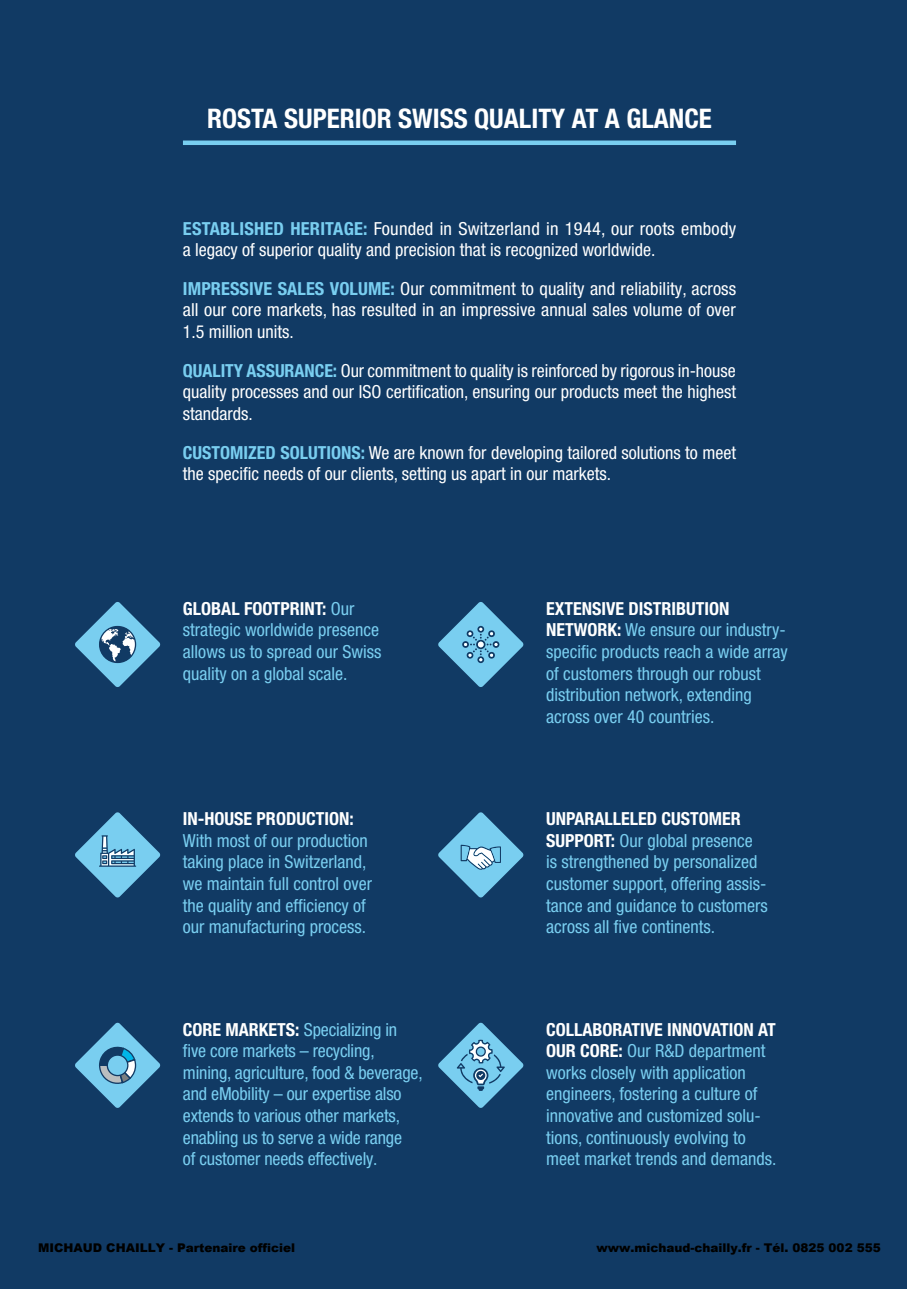
<style>
.page{position:relative;width:919px;height:1289px;background:#fff}
.page>*{position:absolute;margin:0;border:0;box-sizing:border-box;transform-origin:0 0}
.t1{font:700 condensed 27px "Helvetica Neue LT Pro";color:#fff}
.t2{font:condensed 18px/21.6px "Helvetica Neue LT Pro";color:#79cef0}
.t3{font:condensed 18px/21.6px "Helvetica Neue LT Pro";color:#fff}
.t4{font:700 condensed 18px "Helvetica Neue LT Pro";color:#fff}
.t5{font:900 12px "Arial";color:#000}
.s1{font-weight:700;color:#79cef0}
.s2{font-weight:700;color:#fff}
</style>
<div class="page">
<div style="left:0;top:0;width:906px;height:1288px;background:#113a64"></div>
<svg style="left:75px;top:602px;width:85px;height:85px"></svg>
<svg style="left:75px;top:812px;width:85px;height:85px"></svg>
<svg style="left:75px;top:1022px;width:85px;height:86px"></svg>
<div style="left:107px;top:1055px;width:21px;height:20px;background:#79cef0;border-radius:50%"></div>
<div style="left:107px;top:1054px;width:21px;height:22px;border:1px solid #113a64;border-radius:50%"></div>
<svg style="left:438px;top:602px;width:85px;height:85px"></svg>
<svg style="left:438px;top:812px;width:85px;height:85px"></svg>
<svg style="left:438px;top:1022px;width:85px;height:86px"></svg>
<div style="left:183px;top:140px;width:553px;height:5px;background:#79cef0"></div>
<h1 class="t1" style="left:207px;top:102px;width:506px">ROSTA SUPERIOR SWISS QUALITY AT A GLANCE</h1>
<p class="t3" style="left:183px;top:217px;width:555px"><span class="s1">ESTABLISHED HERITAGE:</span> Founded in Switzerland in 1944, our roots embody a legacy of superior quality and precision that is recognized worldwide.</p>
<p class="t3" style="left:183px;top:277px;width:554px;text-align:justify"><span class="s1">IMPRESSIVE SALES VOLUME:</span> Our commitment to quality and reliability, across all our core markets, has resulted in an impressive annual sales volume of over 1.5 million units.</p>
<p class="t3" style="left:183px;top:359px;width:554px;text-align:justify"><span class="s1">QUALITY ASSURANCE:</span> Our commitment to quality is reinforced by rigorous in-house quality processes and our ISO certification, ensuring our products meet the highest standards.</p>
<p class="t3" style="left:183px;top:441px;width:554px"><span class="s1">CUSTOMIZED SOLUTIONS:</span> We are known for developing tailored solutions to meet the specific needs of our clients, setting us apart in our markets.</p>
<p class="t2" style="left:183px;top:597px;width:200px"><span class="s2">GLOBAL FOOTPRINT:</span> Our strategic worldwide presence allows us to spread our Swiss quality on a global scale.</p>
<p class="t2" style="left:546px;top:597px;width:243px"><span class="s2">EXTENSIVE DISTRIBUTION<br>NETWORK:</span> We ensure our industry&shy;specific products reach a wide array of customers through our robust distribution network, extending across over 40 countries.</p>
<p class="t4" style="left:183px;top:808px;width:172px">IN-HOUSE PRODUCTION:</p>
<p class="t2" style="left:183px;top:829px;width:191px">With most of our production taking place in Switzerland, we maintain full control over the quality and efficiency of our manufacturing process.</p>
<p class="t2" style="left:183px;top:1018px;width:241px"><span class="s2">CORE MARKETS:</span> Specializing in five core markets – recycling, mining, agriculture, food &amp; beverage, and eMobility – our expertise also extends to various other markets, enabling us to serve a wide range<br>of customer needs effectively.</p>
<p class="t2" style="left:546px;top:807px;width:223px"><span class="s2">UNPARALLELED CUSTOMER<br>SUPPORT:</span> Our global presence is strengthened by personalized customer support, offering assis&shy;tance and guidance to customers across all five continents.</p>
<p class="t2" style="left:546px;top:1018px;width:232px"><span class="s2">COLLABORATIVE INNOVATION AT<br>OUR CORE:</span> Our R&amp;D department works closely with application engineers, fostering a culture of innovative and customized solu&shy;tions, continuously evolving to meet market trends and demands.</p>
<p class="t5" style="left:38px;top:1239px;width:258px">MICHAUD CHAILLY - Partenaire officiel</p>
<p class="t5" style="left:596px;top:1239px;width:286px">www.michaud-chailly.fr - Tél. 0825 002 555</p>
</div>
